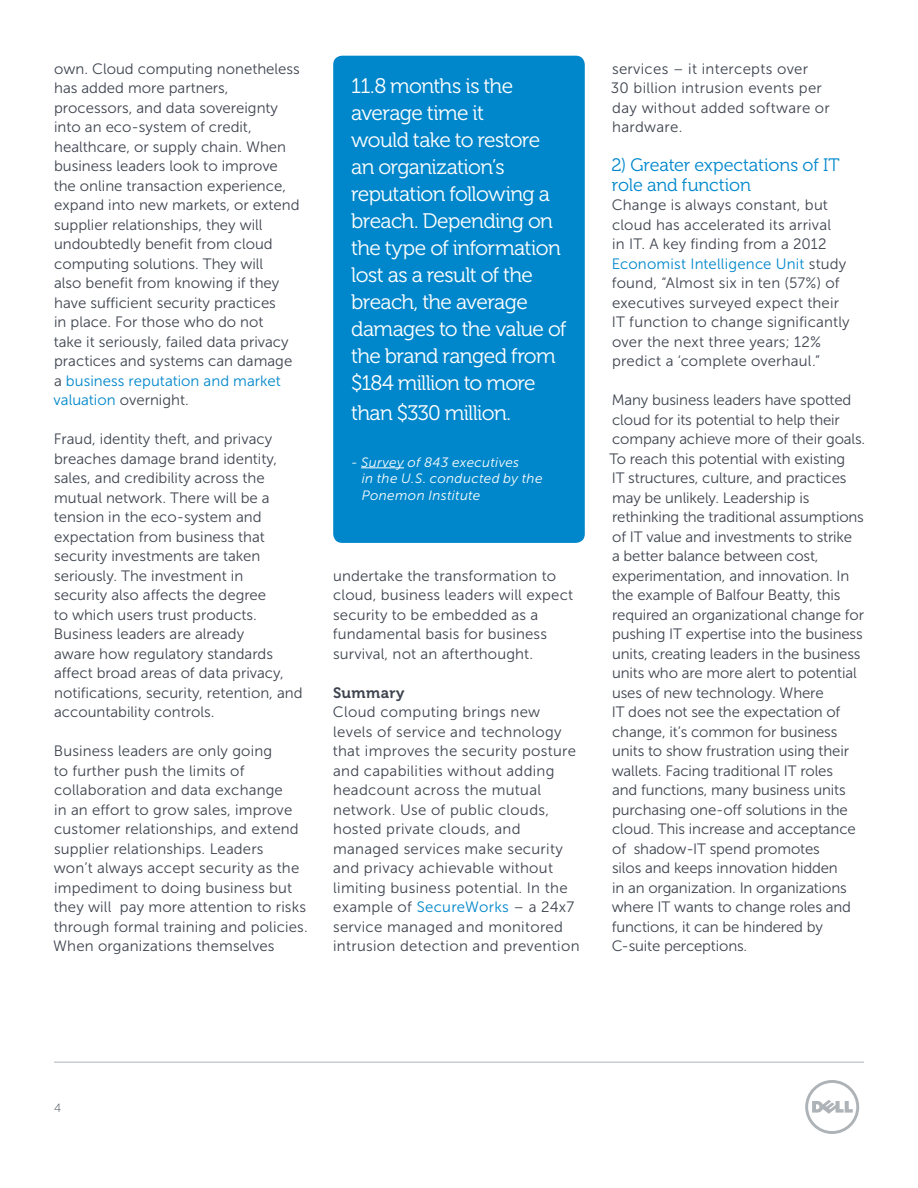
<style>
.page{position:relative;width:918px;height:1188px;background:#fff}
.page>*{position:absolute;margin:0;border:0;box-sizing:border-box;transform-origin:0 0}
.Pull_quote_in_box{font:21px/27px "Museo For Dell 300";letter-spacing:-.03em;color:#fff}
.Para_LG_SubHead_Blue{font:18px/19.5px "Museo For Dell 300";letter-spacing:-.005em;color:#0087cb}
.Body_copy_Dell_Dark{font:15px/19.5px "Museo Sans For Dell 300";color:#3e444f}
.Body_copy_Dell_Dark-2{font:15px/19.5px "Museo Sans For Dell 300";letter-spacing:.02em;color:#3e444f}
.Para_Sm_SubHead_DK_G{font:15px "Museo For Dell 700";letter-spacing:.025em;color:#3e444f}
.Pull_quote_in_box-2{font:italic 13.5px/16.5px "Museo Sans For Dell 300";letter-spacing:.025em;color:#fff}
.t1{font:12px "Museo Sans For Dell 100";color:#3e444f}
.s1{color:#0087cb}
</style>
<div class="page">
<svg style="left:805px;top:1080px;width:54px;height:54px"></svg>
<div style="left:333px;top:56px;width:252px;height:487px;background:#0087cb;border-radius:9px"></div>
<hr style="left:361px;top:468px;width:43px;height:1px;background:#fff">
<hr style="left:54px;top:1062px;width:810px;height:1px;background:#aeb3b8">
<p class="Body_copy_Dell_Dark" style="left:54px;top:59px;width:248px">own. Cloud computing nonetheless has added more partners, processors, and data sovereignty into an eco-system of credit, healthcare, or supply chain. When business leaders look to improve the online transaction experience, expand into new markets, or extend supplier relationships, they will undoubtedly benefit from cloud computing solutions. They will<br>also benefit from knowing if they have sufficient security practices<br>in place. For those who do not<br>take it seriously, failed data privacy practices and systems can damage a <span class="s1">business reputation and market valuation</span> overnight.</p>
<p class="Body_copy_Dell_Dark" style="left:54px;top:429px;width:250px">Fraud, identity theft, and privacy breaches damage brand identity, sales, and credibility across the mutual network. There will be a tension in the eco-system and expectation from business that security investments are taken seriously. The investment in<br>security also affects the degree<br>to which users trust products.<br>Business leaders are already<br>aware how regulatory standards affect broad areas of data privacy, notifications, security, retention, and accountability controls.</p>
<p class="Body_copy_Dell_Dark" style="left:53px;top:741px;width:256px">Business leaders are only going<br>to further push the limits of collaboration and data exchange<br>in an effort to grow sales, improve customer relationships, and extend supplier relationships. Leaders<br>won’t always accept security as the impediment to doing business but they will pay more attention to risks through formal training and policies.<br>When organizations themselves</p>
<p class="Pull_quote_in_box" style="left:351px;top:73px;width:217px">11.8 months is the average time it<br>would take to restore an organization’s reputation following a breach. Depending on the type of information lost as a result of the breach, the average damages to the value of the brand ranged from $184 million to more</p>
<p class="Pull_quote_in_box" style="left:351px;top:400px;width:161px">than $330 million.</p>
<p class="Pull_quote_in_box-2" style="left:362px;top:454px;width:182px;text-indent:-11px">- Survey of 843 executives<br>in the U.S. conducted by the<br>Ponemon Institute</p>
<p class="Body_copy_Dell_Dark" style="left:333px;top:566px;width:242px">undertake the transformation to cloud, business leaders will expect security to be embedded as a fundamental basis for business survival, not an afterthought.</p>
<p class="Para_Sm_SubHead_DK_G" style="left:333px;top:684px;width:73px">Summary</p>
<p class="Body_copy_Dell_Dark-2" style="left:333px;top:702px;width:248px">Cloud computing brings new levels of service and technology that improves the security posture and capabilities without adding headcount across the mutual network. Use of public clouds, hosted private clouds, and managed services make security and privacy achievable without limiting business potential. In the example of <span class="s1">SecureWorks</span> – a 24x7 service managed and monitored intrusion detection and prevention</p>
<p class="Body_copy_Dell_Dark-2" style="left:611px;top:59px;width:221px">services – it intercepts over<br>30 billion intrusion events per day without added software or hardware.</p>
<p class="Para_LG_SubHead_Blue" style="left:611px;top:155px;width:230px">2) Greater expectations of IT role and function</p>
<p class="Body_copy_Dell_Dark" style="left:612px;top:195px;width:239px">Change is always constant, but cloud has accelerated its arrival<br>in IT. A key finding from a 2012<br><span class="s1">Economist Intelligence Unit</span> study found, “Almost six in ten (57%) of executives surveyed expect their<br>IT function to change significantly over the next three years; 12% predict a ‘complete overhaul.”</p>
<p class="Body_copy_Dell_Dark" style="left:610px;top:390px;width:257px">Many business leaders have spotted cloud for its potential to help their company achieve more of their goals.<br>To reach this potential with existing<br>IT structures, culture, and practices may be unlikely. Leadership is rethinking the traditional assumptions of IT value and investments to strike<br>a better balance between cost, experimentation, and innovation. In the example of Balfour Beatty, this required an organizational change for pushing IT expertise into the business units, creating leaders in the business units who are more alert to potential uses of new technology. Where<br>IT does not see the expectation of change, it’s common for business units to show frustration using their wallets. Facing traditional IT roles<br>and functions, many business units purchasing one-off solutions in the cloud. This increase and acceptance of shadow-IT spend promotes<br>silos and keeps innovation hidden<br>in an organization. In organizations where IT wants to change roles and functions, it can be hindered by C-suite perceptions.</p>
<p class="t1" style="left:54px;top:1101px;width:9px">4</p>
</div>
